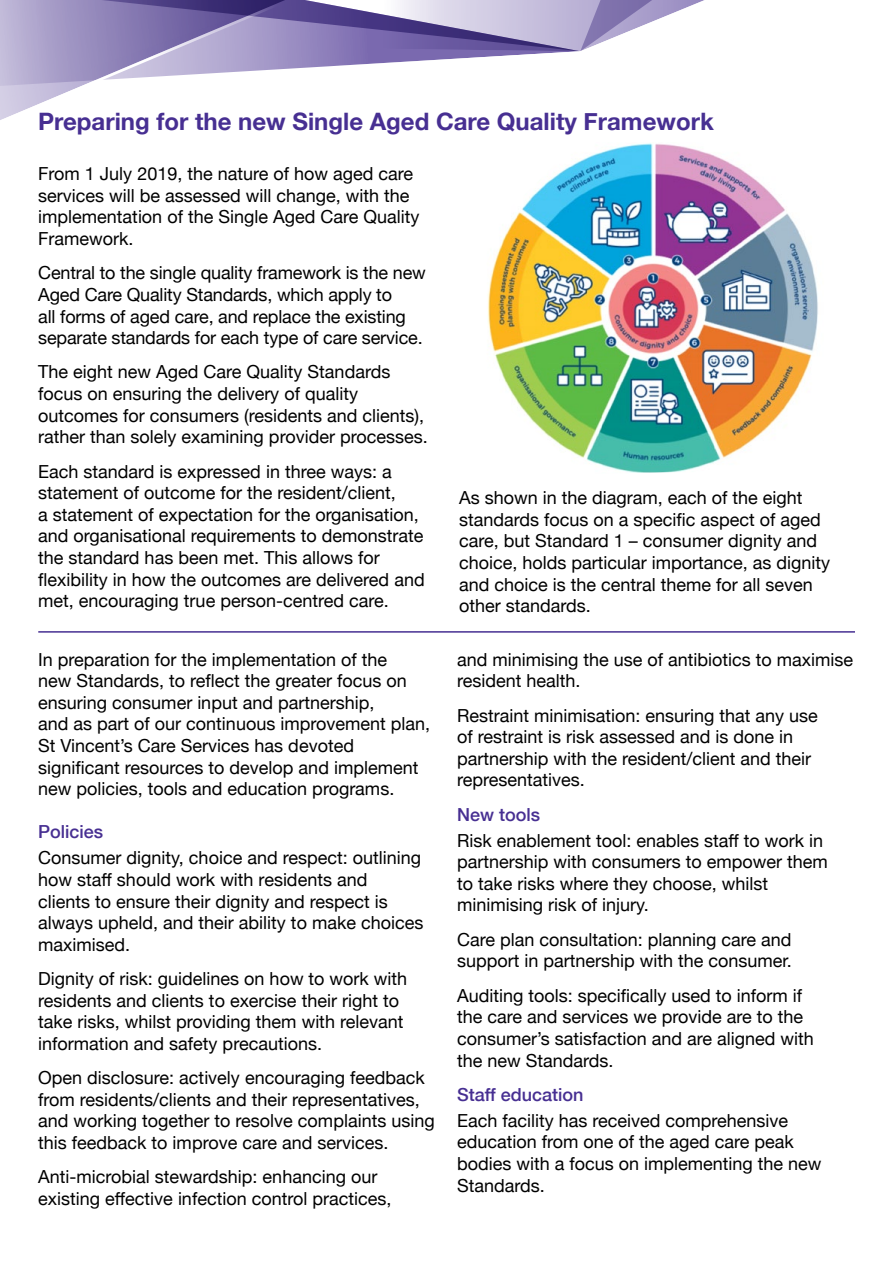
<style>
.page{position:relative;width:893px;height:1263px;background:#fff}
.page>*{position:absolute;margin:0;border:0;box-sizing:border-box;transform-origin:0 0}
.t1{font:700 24px "Helvetica Neue";color:#472f92}
.t2{font:18px/21.6px "Helvetica Neue";color:#000}
.t3{font:500 18px "Helvetica Neue";color:#472f92}
</style>
<div class="page">
<svg style="left:294px;top:0;width:410px;height:69px"></svg>
<svg style="left:0;top:0;width:294px;height:120px"></svg>
<img style="left:488px;top:143px;width:330px;height:330px">
<hr style="left:38px;top:631px;width:817px;height:2px;background:#472f92">
<h1 class="t1" style="left:38px;top:102px;width:677px">Preparing for the new Single Aged Care Quality Framework</h1>
<p class="t2" style="left:38px;top:164px;width:383px">From 1 July 2019, the nature of how aged care services will be assessed will change, with the implementation of the Single Aged Care Quality Framework.</p>
<p class="t2" style="left:38px;top:263px;width:389px">Central to the single quality framework is the new Aged Care Quality Standards, which apply to<br>all forms of aged care, and replace the existing separate standards for each type of care service.</p>
<p class="t2" style="left:38px;top:362px;width:391px">The eight new Aged Care Quality Standards focus on ensuring the delivery of quality outcomes for consumers (residents and clients), rather than solely examining provider processes.</p>
<p class="t2" style="left:38px;top:461px;width:388px">Each standard is expressed in three ways: a statement of outcome for the resident/client,<br>a statement of expectation for the organisation, and organisational requirements to demonstrate the standard has been met. This allows for flexibility in how the outcomes are delivered and met, encouraging true person-centred care.</p>
<p class="t2" style="left:459px;top:488px;width:373px">As shown in the diagram, each of the eight standards focus on a specific aspect of aged care, but Standard 1 – consumer dignity and choice, holds particular importance, as dignity and choice is the central theme for all seven other standards.</p>
<p class="t2" style="left:38px;top:649px;width:393px">In preparation for the implementation of the<br>new Standards, to reflect the greater focus on ensuring consumer input and partnership,<br>and as part of our continuous improvement plan, St Vincent’s Care Services has devoted significant resources to develop and implement new policies, tools and education programs.</p>
<p class="t3" style="left:38px;top:821px;width:67px">Policies</p>
<p class="t2" style="left:38px;top:848px;width:387px">Consumer dignity, choice and respect: outlining how staff should work with residents and clients to ensure their dignity and respect is always upheld, and their ability to make choices maximised.</p>
<p class="t2" style="left:38px;top:969px;width:370px">Dignity of risk: guidelines on how to work with residents and clients to exercise their right to take risks, whilst providing them with relevant information and safety precautions.</p>
<p class="t2" style="left:38px;top:1068px;width:398px">Open disclosure: actively encouraging feedback from residents/clients and their representatives, and working together to resolve complaints using this feedback to improve care and services.</p>
<p class="t2" style="left:38px;top:1167px;width:355px">Anti-microbial stewardship: enhancing our existing effective infection control practices,</p>
<p class="t2" style="left:457px;top:649px;width:398px">and minimising the use of antibiotics to maximise resident health.</p>
<p class="t2" style="left:457px;top:705px;width:362px">Restraint minimisation: ensuring that any use of restraint is risk assessed and is done in partnership with the resident/client and their representatives.</p>
<p class="t3" style="left:457px;top:803px;width:85px">New tools</p>
<p class="t2" style="left:457px;top:830px;width:372px">Risk enablement tool: enables staff to work in partnership with consumers to empower them to take risks where they choose, whilst minimising risk of injury.</p>
<p class="t2" style="left:457px;top:930px;width:336px">Care plan consultation: planning care and support in partnership with the consumer.</p>
<p class="t2" style="left:457px;top:986px;width:358px">Auditing tools: specifically used to inform if the care and services we provide are to the consumer’s satisfaction and are aligned with the new Standards.</p>
<p class="t3" style="left:457px;top:1084px;width:128px">Staff education</p>
<p class="t2" style="left:457px;top:1111px;width:366px">Each facility has received comprehensive education from one of the aged care peak bodies with a focus on implementing the new Standards.</p>
</div>
